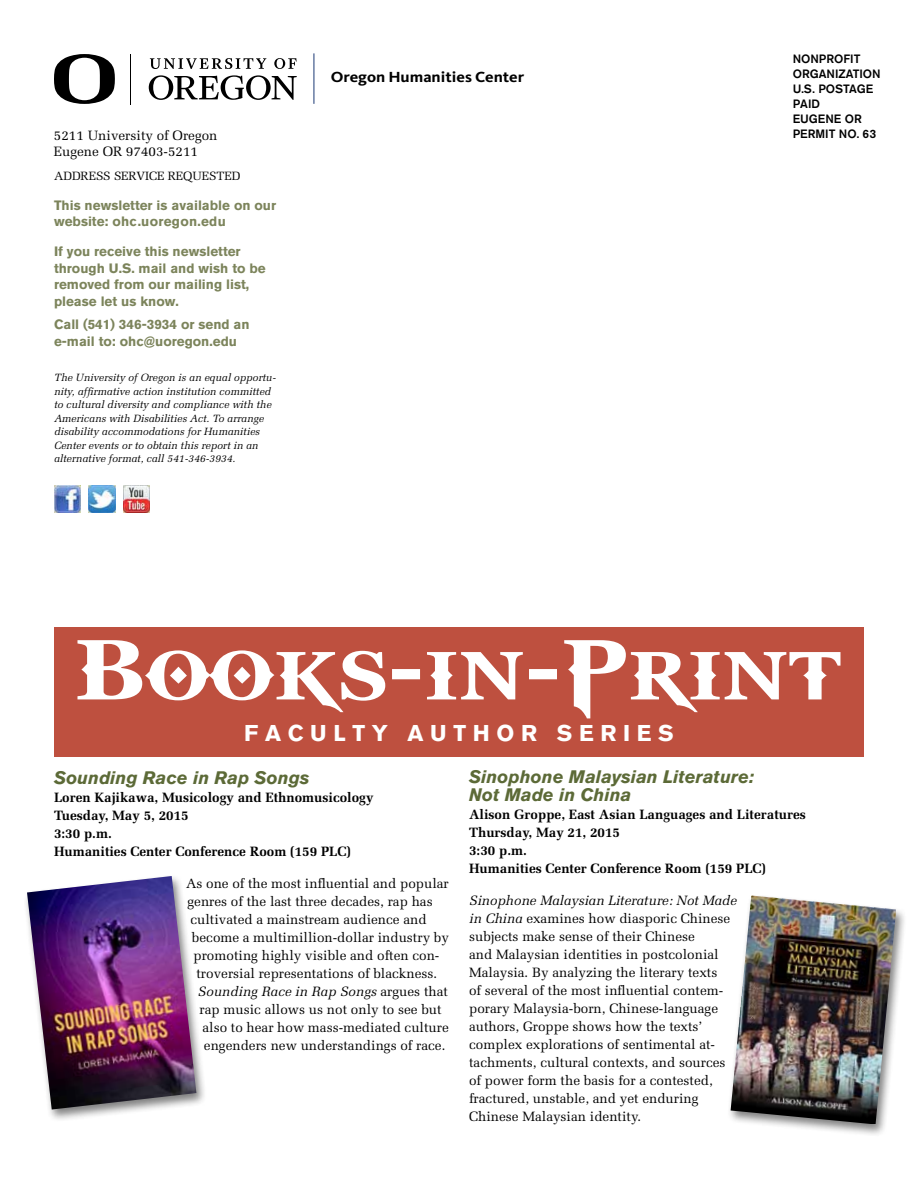
<style>
.page{position:relative;width:918px;height:1188px;background:#fff}
.page>*{position:absolute;margin:0;border:0;box-sizing:border-box;transform-origin:0 0}
.t1{font:700 22.65px "Akzidenz Grotesk BQ";color:#fff}
.t2{font:italic 700 18px/18px "Akzidenz Grotesk BQ";color:#5c6a37}
.t3{font:700 15.15px "Kievit Pro";color:#000;scale:1.09 1}
.t4{font:13.5px/18px "Melior";color:#000}
.t5{font:700 13.5px/18px "Melior";color:#000}
.t6{font:700 13.5px/16.5px "Akzidenz Grotesk BQ";color:#7c845b}
.t7{font:italic 13.5px "Melior";color:#000}
.t8{font:500 12px/15px "Akzidenz Grotesk BQ";color:#000}
.t9{font:12px "Melior";color:#000}
.t10{font:italic 10.5px/13.5px "Melior";color:#000}
.s1{font-style:italic}
.s2{font-style:normal}
</style>
<div class="page">
<hr style="left:131px;top:54px;width:1px;height:50px;background:#000">
<svg style="left:149px;top:75px;width:148px;height:25px"></svg>
<svg style="left:150px;top:58px;width:147px;height:11px"></svg>
<svg style="left:54px;top:54px;width:61px;height:50px"></svg>
<img style="left:88px;top:485px;width:28px;height:27px">
<img style="left:54px;top:485px;width:27px;height:27px">
<img style="left:123px;top:485px;width:27px;height:27px">
<div style="left:54px;top:627px;width:810px;height:130px;background:#be503f"></div>
<svg style="left:77px;top:640px;width:763px;height:78px"></svg>
<div style="left:22px;top:873px;width:185px;height:249px;background:#000;opacity:.5"></div>
<img style="left:27px;top:876px;width:169px;height:234px">
<div style="left:726px;top:893px;width:181px;height:245px;background:#000;opacity:.5"></div>
<img style="left:731px;top:896px;width:165px;height:228px">
<hr style="left:314px;top:53px;width:1px;height:51px;background:#1b3875">
<p class="t4" style="left:54px;top:127px;width:165px;line-height:16.5px">5211 University of Oregon<br>Eugene OR 97403-5211</p>
<p class="t9" style="left:54px;top:169px;width:188px">ADDRESS SERVICE REQUESTED</p>
<p class="t6" style="left:54px;top:197px;width:224px">This newsletter is available on our website: ohc.uoregon.edu</p>
<p class="t6" style="left:54px;top:243px;width:213px">If you receive this newsletter through U.S. mail and wish to be removed from our mailing list, please let us know.</p>
<p class="t6" style="left:54px;top:316px;width:197px">Call (541) 346-3934 or send an e-mail to: ohc@uoregon.edu</p>
<p class="t10" style="left:54px;top:371px;width:223px">The University of Oregon is an equal opportu&shy;nity, affirmative action institution committed to cultural diversity and compliance with the Americans with Disabilities Act. To arrange disability accommodations for Humanities Center events or to obtain this report in an alternative format, call 541-346-3934.</p>
<p class="t3" style="left:331px;top:68px;width:179px">Oregon Humanities Center</p>
<p class="t8" style="left:793px;top:51px;width:89px">NONPROFIT<br>ORGANIZATION<br>U.S. POSTAGE<br>PAID<br>EUGENE OR<br>PERMIT NO. 63</p>
<h1 class="t1" style="left:244px;top:720px;width:431px">F A C U L T Y A U T H O R S E R I E S</h1>
<h2 class="t2" style="left:469px;top:768px;width:287px">Sinophone Malaysian Literature:<br>Not Made in China</h2>
<p class="t5" style="left:469px;top:806px;width:338px">Alison Groppe, East Asian Languages and Literatures<br>Thursday, May 21, 2015<br>3:30 p.m.<br>Humanities Center Conference Room (159 PLC)</p>
<p class="t4" style="left:469px;top:891px;width:269px"><span class="s1">Sinophone Malaysian Literature: Not Made in China</span> examines how diasporic Chinese subjects make sense of their Chinese<br>and Malaysian identities in postcolonial Malaysia. By analyzing the literary texts<br>of several of the most influential contem&shy;porary Malaysia-born, Chinese-language authors, Groppe shows how the texts’ complex explorations of sentimental at&shy;tachments, cultural contexts, and sources of power form the basis for a contested, fractured, unstable, and yet enduring Chinese Malaysian identity.</p>
<h2 class="t2" style="left:54px;top:769px;width:257px">Sounding Race in Rap Songs</h2>
<p class="t5" style="left:54px;top:788px;width:321px">Loren Kajikawa, Musicology and Ethnomusicology<br>Tuesday, May 5, 2015<br>3:30 p.m.<br>Humanities Center Conference Room (159 PLC)</p>
<p class="t4" style="left:186px;top:874px;width:264px">As one of the most influential and popular</p>
<p class="t4" style="left:188px;top:892px;width:247px">genres of the last three decades, rap has</p>
<p class="t4" style="left:190px;top:910px;width:238px">cultivated a mainstream audience and</p>
<p class="t4" style="left:192px;top:928px;width:258px">become a multimillion-dollar industry by</p>
<p class="t4" style="left:193px;top:946px;width:247px">promoting highly visible and often con-</p>
<p class="t4" style="left:196px;top:964px;width:242px">troversial representations of blackness.</p>
<p class="t7" style="left:198px;top:983px;width:252px">Sounding Race in Rap Songs <span class="s2">argues that</span></p>
<p class="t4" style="left:199px;top:1000px;width:244px">rap music allows us not only to see but</p>
<p class="t4" style="left:202px;top:1018px;width:248px">also to hear how mass-mediated culture</p>
<p class="t4" style="left:204px;top:1036px;width:243px">engenders new understandings of race.</p>
</div>
